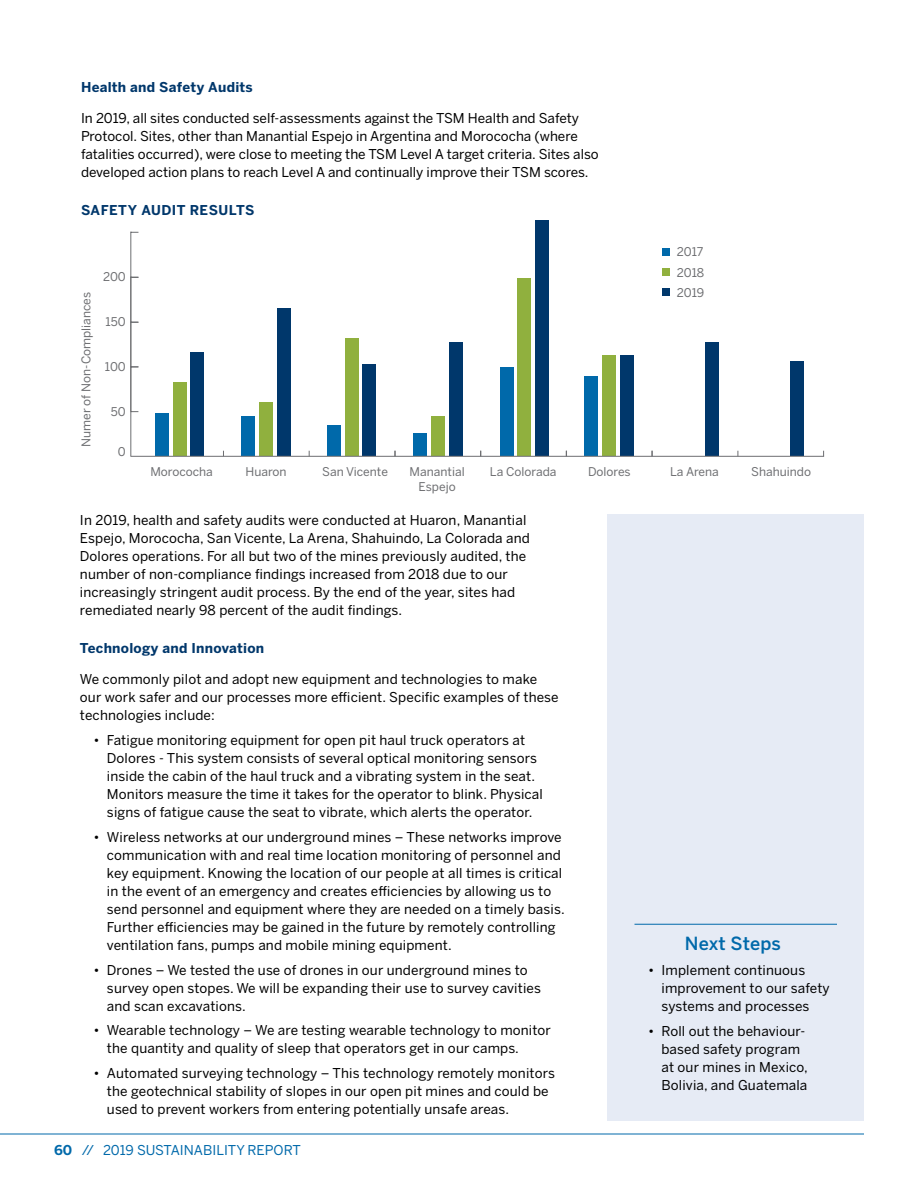
<style>
.page{position:relative;width:918px;height:1188px;background:#fff}
.page>*{position:absolute;margin:0;border:0;box-sizing:border-box;transform-origin:0 0}
.t1{font:500 18px "Benton Sans";letter-spacing:.01em;color:#0069aa}
.t2{font:13.5px/18px "Benton Sans";letter-spacing:.01em;color:#000}
.t3{font:700 13.5px "Benton Sans";letter-spacing:.02em;color:#00376b}
.t4{font:13.5px "Benton Sans";color:#0069aa}
.t5{font:12px/20.1px "Benton Sans";color:#6d6e71;text-align:justify}
.s1{font-weight:700}
</style>
<div class="page">
<hr style="left:0;top:1134px;width:864px;height:1px;background:#0069aa">
<div style="left:608px;top:514px;width:256px;height:606px;background:#e6ebf5"></div>
<hr style="left:634px;top:924px;width:203px;height:1px;background:#0069aa">
<div style="left:173px;top:382px;width:13px;height:74px;background:#90b03e"></div>
<div style="left:191px;top:353px;width:13px;height:103px;background:#00376b"></div>
<div style="left:155px;top:413px;width:14px;height:43px;background:#0069aa"></div>
<div style="left:259px;top:402px;width:14px;height:54px;background:#90b03e"></div>
<div style="left:277px;top:309px;width:13px;height:147px;background:#00376b"></div>
<div style="left:241px;top:416px;width:14px;height:40px;background:#0069aa"></div>
<div style="left:345px;top:338px;width:14px;height:118px;background:#90b03e"></div>
<div style="left:363px;top:364px;width:13px;height:92px;background:#00376b"></div>
<div style="left:328px;top:426px;width:13px;height:30px;background:#0069aa"></div>
<div style="left:431px;top:416px;width:14px;height:40px;background:#90b03e"></div>
<div style="left:449px;top:342px;width:13px;height:114px;background:#00376b"></div>
<div style="left:414px;top:433px;width:13px;height:23px;background:#0069aa"></div>
<div style="left:517px;top:279px;width:14px;height:177px;background:#90b03e"></div>
<div style="left:535px;top:220px;width:13px;height:236px;background:#00376b"></div>
<div style="left:500px;top:367px;width:13px;height:89px;background:#0069aa"></div>
<div style="left:602px;top:356px;width:14px;height:100px;background:#90b03e"></div>
<div style="left:620px;top:356px;width:14px;height:100px;background:#00376b"></div>
<div style="left:705px;top:342px;width:14px;height:114px;background:#00376b"></div>
<div style="left:790px;top:362px;width:14px;height:94px;background:#00376b"></div>
<div style="left:585px;top:376px;width:13px;height:80px;background:#0069aa"></div>
<hr style="left:131px;top:456px;width:693px;height:1px;background:#6d6e71">
<hr style="left:130px;top:276px;width:1px;height:180px;background:#6d6e71">
<hr style="left:130px;top:232px;width:1px;height:179px;background:#6d6e71">
<svg style="left:131px;top:366px;width:7px;height:2px"></svg>
<div style="left:662px;top:248px;width:8px;height:8px;background:#0069aa"></div>
<div style="left:662px;top:268px;width:8px;height:8px;background:#90b03e"></div>
<div style="left:662px;top:288px;width:8px;height:8px;background:#00376b"></div>
<p class="t3" style="left:81px;top:79px;width:173px">Health and Safety Audits</p>
<p class="t2" style="left:81px;top:109px;width:519px">In 2019, all sites conducted self-assessments against the TSM Health and Safety Protocol. Sites, other than Manantial Espejo in Argentina and Morococha (where fatalities occurred), were close to meeting the TSM Level A target criteria. Sites also developed action plans to reach Level A and continually improve their TSM scores.</p>
<p class="t3" style="left:81px;top:202px;width:175px">SAFETY AUDIT RESULTS</p>
<p class="t5" style="left:76px;top:447px;width:156px;rotate:-90deg">Numer of Non-Compliances</p>
<p class="t5" style="left:103px;top:267px;width:24px">200</p>
<p class="t5" style="left:106px;top:312px;width:22px">150</p>
<p class="t5" style="left:105px;top:357px;width:22px">100</p>
<p class="t5" style="left:111px;top:402px;width:16px">50</p>
<p class="t5" style="left:118px;top:442px;width:9px">0</p>
<p class="t5" style="left:677px;top:242px;width:29px">2017<br>2018<br>2019</p>
<p class="t5" style="left:150px;top:461px;width:64px">Morococha</p>
<p class="t5" style="left:246px;top:462px;width:43px">Huaron</p>
<p class="t5" style="left:322px;top:461px;width:67px">San Vicente</p>
<p class="t5" style="left:410px;top:462px;width:57px">Manantial</p>
<p class="t5" style="left:490px;top:462px;width:68px">La Colorada</p>
<p class="t5" style="left:588px;top:462px;width:44px">Dolores</p>
<p class="t5" style="left:670px;top:461px;width:50px">La Arena</p>
<p class="t5" style="left:751px;top:461px;width:61px">Shahuindo</p>
<p class="t5" style="left:419px;top:476px;width:39px">Espejo</p>
<p class="t2" style="left:80px;top:511px;width:451px">In 2019, health and safety audits were conducted at Huaron, Manantial Espejo, Morococha, San Vicente, La Arena, Shahuindo, La Colorada and Dolores operations. For all but two of the mines previously audited, the number of non-compliance findings increased from 2018 due to our increasingly stringent audit process. By the end of the year, sites had remediated nearly 98 percent of the audit findings.</p>
<p class="t3" style="left:80px;top:640px;width:186px">Technology and Innovation</p>
<p class="t2" style="left:80px;top:670px;width:480px">We commonly pilot and adopt new equipment and technologies to make our work safer and our processes more efficient. Specific examples of these technologies include:</p>
<p class="t2" style="left:107px;top:731px;width:437px;text-indent:-14px">• Fatigue monitoring equipment for open pit haul truck operators at Dolores - This system consists of several optical monitoring sensors inside the cabin of the haul truck and a vibrating system in the seat.<br>Monitors measure the time it takes for the operator to blink. Physical signs of fatigue cause the seat to vibrate, which alerts the operator.</p>
<p class="t2" style="left:107px;top:828px;width:459px;text-indent:-14px">• Wireless networks at our underground mines – These networks improve communication with and real time location monitoring of personnel and key equipment. Knowing the location of our people at all times is critical in the event of an emergency and creates efficiencies by allowing us to send personnel and equipment where they are needed on a timely basis.<br>Further efficiencies may be gained in the future by remotely controlling ventilation fans, pumps and mobile mining equipment.</p>
<p class="t2" style="left:107px;top:961px;width:435px;text-indent:-14px">• Drones – We tested the use of drones in our underground mines to survey open stopes. We will be expanding their use to survey cavities and scan excavations.</p>
<p class="t2" style="left:107px;top:1021px;width:446px;text-indent:-14px">• Wearable technology – We are testing wearable technology to monitor the quantity and quality of sleep that operators get in our camps.</p>
<p class="t2" style="left:107px;top:1064px;width:449px;text-indent:-14px">• Automated surveying technology – This technology remotely monitors the geotechnical stability of slopes in our open pit mines and could be used to prevent workers from entering potentially unsafe areas.</p>
<p class="t4" style="left:54px;top:1142px;width:248px"><span class="s1">60</span> // 2019 SUSTAINABILITY REPORT</p>
<h1 class="t1" style="left:685px;top:933px;width:98px">Next Steps</h1>
<p class="t2" style="left:662px;top:961px;width:170px;text-indent:-14px">• Implement continuous improvement to our safety systems and processes</p>
<p class="t2" style="left:662px;top:1022px;width:148px;text-indent:-14px">• Roll out the behaviour&shy;based safety program at our mines in Mexico,<br>Bolivia, and Guatemala</p>
</div>
